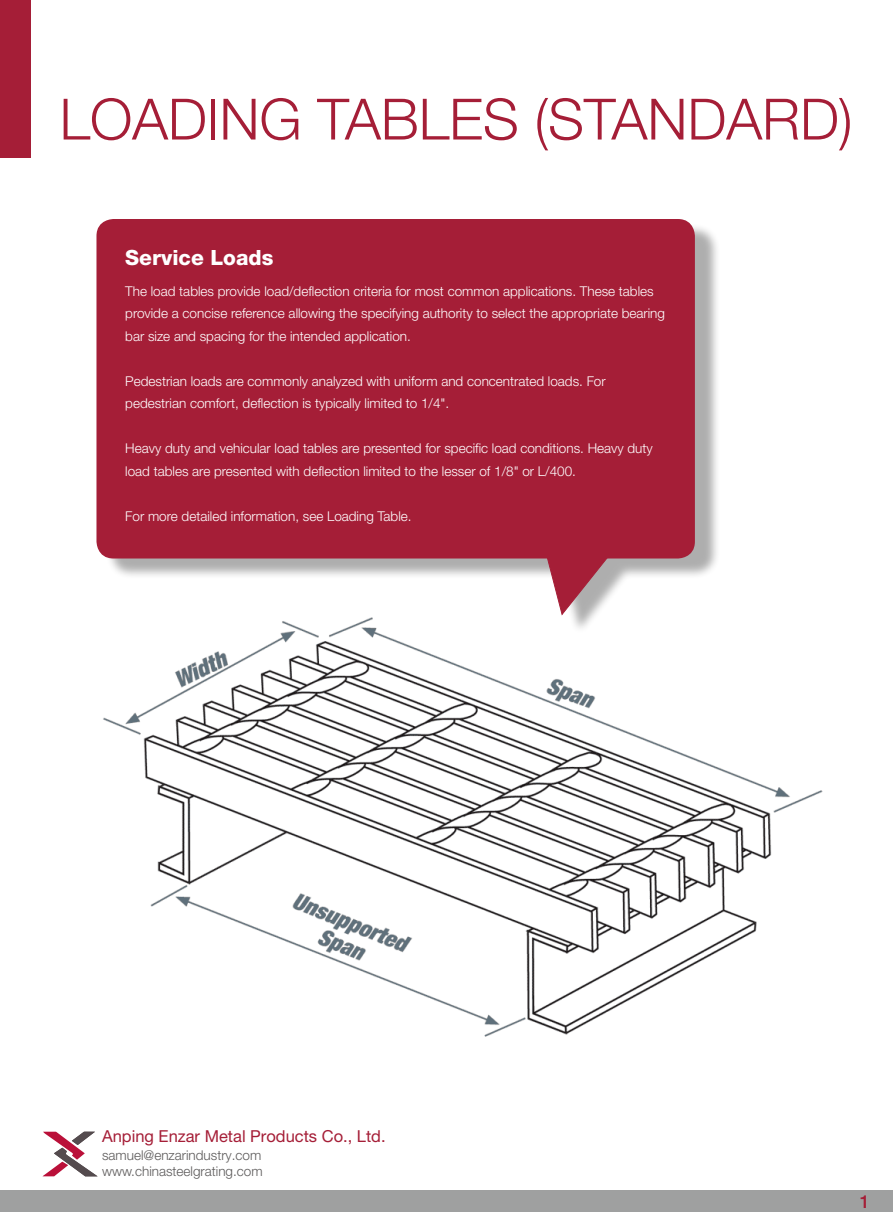
<style>
.page{position:relative;width:893px;height:1212px;background:#fff}
.page>*{position:absolute;margin:0;border:0;box-sizing:border-box;transform-origin:0 0}
.t1{font:300 57px "Helvetica Neue LT Pro";color:#a51e37}
.t2{font:800 21px "Helvetica Neue LT Pro";color:#fff}
.t3{font:500 18px "Helvetica Neue LT Pro";color:#a51e37}
.t4{font:16.5px "Helvetica Neue LT Pro";color:#a51e37}
.t5{font:300 13.5px/22.5px "Helvetica Neue LT Pro";color:#fff}
.t6{font:300 13.5px/16.2px "Helvetica Neue LT Pro";color:#5c5a5a}
</style>
<div class="page">
<div style="left:0;top:1191px;width:893px;height:21px;background:#9fa0a0"></div>
<div style="left:0;top:0;width:31px;height:158px;background:#a51e37"></div>
<svg style="left:43px;top:1131px;width:54px;height:45px"></svg>
<img style="left:103px;top:634px;width:720px;height:403px">
<div style="left:105px;top:223px;width:615px;height:411px;background:#000;opacity:.32"></div>
<div style="left:96px;top:219px;width:599px;height:339px;background:#a51e37;border-radius:17px"></div>
<svg style="left:543px;top:558px;width:76px;height:57px"></svg>
<h1 class="t1" style="left:60px;top:84px;width:795px">LOADING TABLES (STANDARD)</h1>
<h2 class="t2" style="left:125px;top:245px;width:150px">Service Loads</h2>
<p class="t5" style="left:125px;top:279px;width:541px">The load tables provide load/deflection criteria for most common applications. These tables provide a concise reference allowing the specifying authority to select the appropriate bearing bar size and spacing for the intended application.</p>
<p class="t5" style="left:125px;top:369px;width:482px">Pedestrian loads are commonly analyzed with uniform and concentrated loads. For pedestrian comfort, deflection is typically limited to 1/4".</p>
<p class="t5" style="left:125px;top:437px;width:529px">Heavy duty and vehicular load tables are presented for specific load conditions. Heavy duty load tables are presented with deflection limited to the lesser of 1/8" or L/400.</p>
<p class="t5" style="left:125px;top:504px;width:288px">For more detailed information, see Loading Table.</p>
<p class="t4" style="left:102px;top:1126px;width:285px">Anping Enzar Metal Products Co., Ltd.</p>
<p class="t6" style="left:102px;top:1146px;width:162px">samuel@enzarindustry.com www.chinasteelgrating.com</p>
<h3 class="t3" style="left:860px;top:1190px;width:12px">1</h3>
</div>
